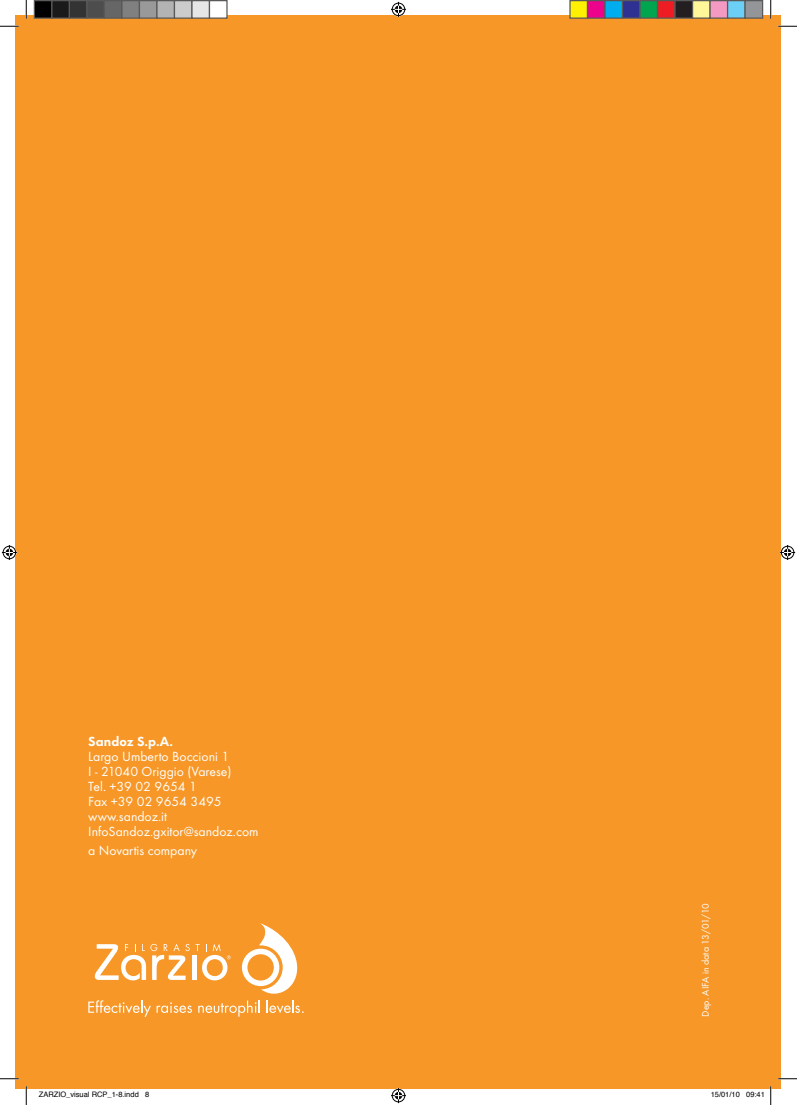
<style>
.page{position:relative;width:797px;height:1105px;background:#fff}
.page>*{position:absolute;margin:0;border:0;box-sizing:border-box;transform-origin:0 0}
.t1{font:13.75px/15px "Futura EF";color:#fff}
.t2{font:800 13.75px "Futura EF";color:#fff}
.t3{font:10px "Futura EF";color:#fff}
.t4{font:7.5px "Helvetica";color:#000}
</style>
<div class="page">
<div style="left:16px;top:16px;width:765px;height:1073px;background:#f79727"></div>
<svg style="left:242px;top:923px;width:56px;height:71px"></svg>
<svg style="left:95px;top:944px;width:136px;height:36px"></svg>
<svg style="left:88px;top:1000px;width:104px;height:17px"></svg>
<svg style="left:198px;top:1000px;width:62px;height:17px"></svg>
<svg style="left:267px;top:1000px;width:37px;height:13px"></svg>
<svg style="left:0;top:25px;width:19px;height:2px"></svg>
<svg style="left:778px;top:25px;width:19px;height:2px"></svg>
<svg style="left:0;top:1078px;width:19px;height:1px"></svg>
<svg style="left:778px;top:1078px;width:19px;height:1px"></svg>
<svg style="left:25px;top:0;width:2px;height:19px"></svg>
<svg style="left:25px;top:1086px;width:2px;height:19px"></svg>
<svg style="left:770px;top:0;width:1px;height:19px"></svg>
<svg style="left:770px;top:1086px;width:1px;height:19px"></svg>
<svg style="left:391px;top:2px;width:15px;height:15px"></svg>
<svg style="left:391px;top:1088px;width:15px;height:15px"></svg>
<svg style="left:2px;top:545px;width:15px;height:15px"></svg>
<svg style="left:780px;top:545px;width:15px;height:15px"></svg>
<div style="left:34px;top:1px;width:18px;height:17px;background:#000"></div>
<div style="left:34px;top:0;width:18px;height:19px;border:1px solid #595959"></div>
<div style="left:52px;top:1px;width:17px;height:17px;background:#1a1a1a"></div>
<div style="left:51px;top:0;width:19px;height:19px;border:1px solid #595959"></div>
<div style="left:69px;top:1px;width:18px;height:17px;background:#333"></div>
<div style="left:69px;top:0;width:19px;height:19px;border:1px solid #595959"></div>
<div style="left:87px;top:1px;width:17px;height:17px;background:#4d4d4d"></div>
<div style="left:86px;top:0;width:19px;height:19px;border:1px solid #595959"></div>
<div style="left:104px;top:1px;width:18px;height:17px;background:#666"></div>
<div style="left:104px;top:0;width:18px;height:19px;border:1px solid #595959"></div>
<div style="left:122px;top:1px;width:17px;height:17px;background:#808080"></div>
<div style="left:121px;top:0;width:19px;height:19px;border:1px solid #595959"></div>
<div style="left:139px;top:1px;width:18px;height:17px;background:#999"></div>
<div style="left:139px;top:0;width:19px;height:19px;border:1px solid #595959"></div>
<div style="left:157px;top:1px;width:17px;height:17px;background:#b3b3b3"></div>
<div style="left:156px;top:0;width:19px;height:19px;border:1px solid #595959"></div>
<div style="left:174px;top:1px;width:18px;height:17px;background:#ccc"></div>
<div style="left:174px;top:0;width:18px;height:19px;border:1px solid #595959"></div>
<div style="left:192px;top:1px;width:17px;height:17px;background:#e6e6e6"></div>
<div style="left:191px;top:0;width:19px;height:19px;border:1px solid #595959"></div>
<div style="left:209px;top:1px;width:18px;height:17px;background:#fff"></div>
<div style="left:209px;top:0;width:19px;height:19px;border:1px solid #595959"></div>
<div style="left:570px;top:1px;width:17px;height:17px;background:#fff101"></div>
<div style="left:569px;top:0;width:19px;height:19px;border:1px solid #595959"></div>
<div style="left:587px;top:1px;width:18px;height:17px;background:#ed028c"></div>
<div style="left:587px;top:0;width:18px;height:19px;border:1px solid #595959"></div>
<div style="left:605px;top:1px;width:17px;height:17px;background:#00aeef"></div>
<div style="left:604px;top:0;width:19px;height:19px;border:1px solid #595959"></div>
<div style="left:622px;top:1px;width:18px;height:17px;background:#2e3092"></div>
<div style="left:622px;top:0;width:18px;height:19px;border:1px solid #595959"></div>
<div style="left:640px;top:1px;width:17px;height:17px;background:#00a54f"></div>
<div style="left:639px;top:0;width:19px;height:19px;border:1px solid #595959"></div>
<div style="left:657px;top:1px;width:18px;height:17px;background:#ee1d23"></div>
<div style="left:657px;top:0;width:18px;height:19px;border:1px solid #595959"></div>
<div style="left:675px;top:1px;width:17px;height:17px;background:#231f20"></div>
<div style="left:674px;top:0;width:19px;height:19px;border:1px solid #595959"></div>
<div style="left:692px;top:1px;width:18px;height:17px;background:#fff79a"></div>
<div style="left:692px;top:0;width:18px;height:19px;border:1px solid #595959"></div>
<div style="left:710px;top:1px;width:17px;height:17px;background:#f499c2"></div>
<div style="left:709px;top:0;width:19px;height:19px;border:1px solid #595959"></div>
<div style="left:727px;top:1px;width:18px;height:17px;background:#6bcff6"></div>
<div style="left:727px;top:0;width:18px;height:19px;border:1px solid #595959"></div>
<div style="left:745px;top:1px;width:17px;height:17px;background:#939598"></div>
<div style="left:744px;top:0;width:19px;height:19px;border:1px solid #595959"></div>
<p class="t2" style="left:88px;top:733px;width:86px">Sandoz S.p.A.</p>
<p class="t1" style="left:88px;top:749px;width:172px">Largo Umberto Boccioni 1<br>I - 21040 Origgio (Varese)<br>Tel. +39 02 9654 1<br>Fax +39 02 9654 3495 www.sandoz.it<br>InfoSandoz.gxitor@sandoz.com</p>
<p class="t1" style="left:88px;top:843px;width:110px">a Novartis company</p>
<p class="t3" style="left:699px;top:1017px;width:115px;rotate:-90deg">Dep. AIFA in data 13/01/10</p>
<p class="t4" style="left:39px;top:1089px;width:112px">ZARZIO_visual RCP_1-8.indd 8</p>
<p class="t4" style="left:710px;top:1089px;width:56px">15/01/10 09:41</p>
</div>
